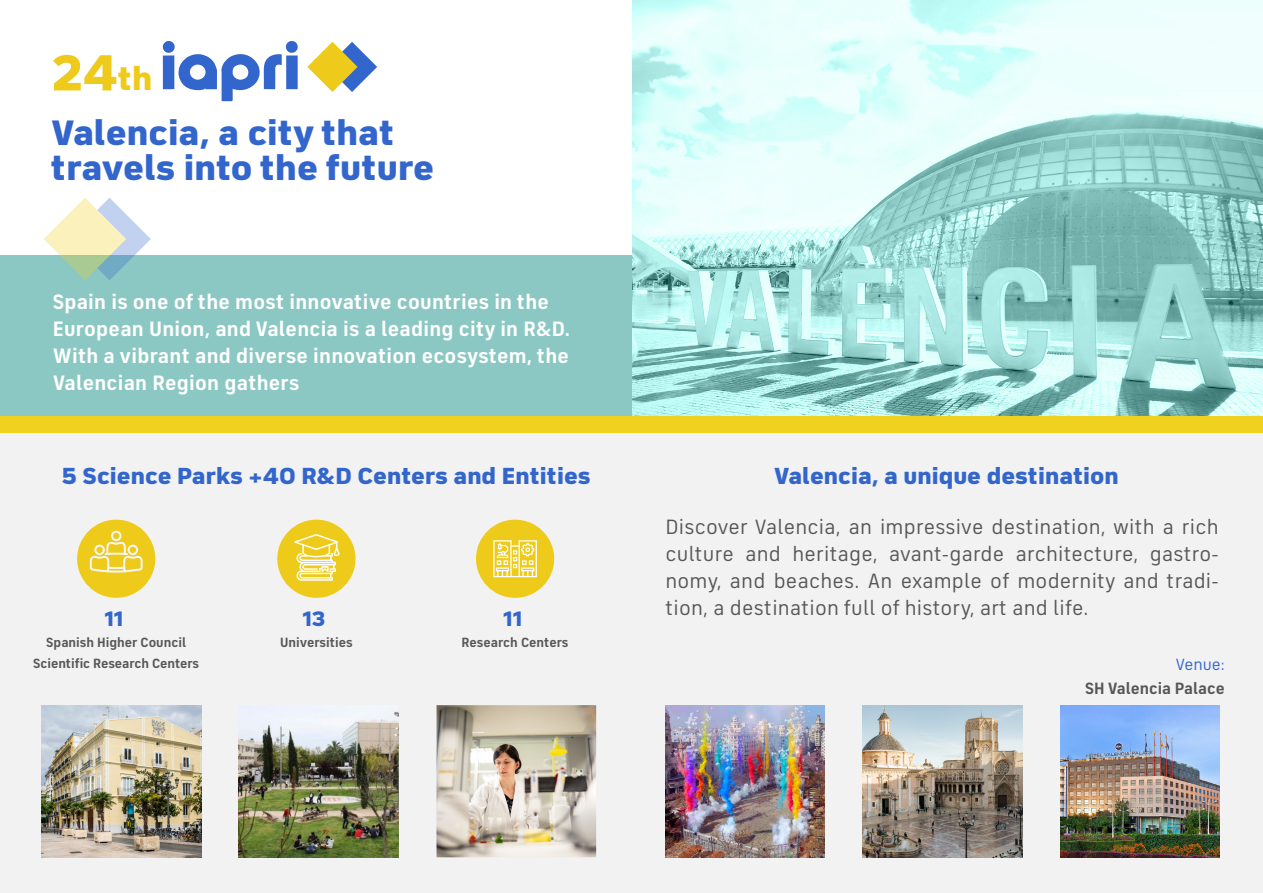
<style>
.page{position:relative;width:1263px;height:893px;background:#fff}
.page>*{position:absolute;margin:0;border:0;box-sizing:border-box;transform-origin:0 0}
.t1{font:900 50.85px "FS Industrie Wd";color:#eeca1a}
.t2{font:900 35.4px/35.4px "FS Industrie Wd";color:#36c}
.t3{font:900 23.4px "FS Industrie Wd";color:#36c}
.t4{font:21px/27px "FS Industrie";letter-spacing:.01em;color:#575756;text-align:justify}
.t5{font:700 21px/27px "FS Industrie";letter-spacing:.01em;color:#fff}
.t6{font:900 21px "FS Industrie Wd";color:#36c}
.t7{font:700 16.5px "FS Industrie";color:#575756}
.t8{font:16.5px "FS Industrie";color:#36c}
.t9{font:700 13.5px/21.1px "FS Industrie";color:#575756;text-align:center}
.s1{font-size:33.15px}
</style>
<div class="page">
<div style="left:0;top:255px;width:1263px;height:400px;background:#8cc8c3"></div>
<svg style="left:633px;top:0;width:630px;height:416px"></svg>
<div style="left:0;top:433px;width:1263px;height:460px;background:#f2f2f2"></div>
<svg style="left:44px;top:198px;width:107px;height:82px"></svg>
<div style="left:0;top:416px;width:1263px;height:17px;background:#f0d11f"></div>
<div style="left:77px;top:520px;width:78px;height:78px;background:#eecb1a;border-radius:50%"></div>
<svg style="left:90px;top:530px;width:53px;height:43px"></svg>
<div style="left:277px;top:520px;width:78px;height:78px;background:#eecb1a;border-radius:50%"></div>
<svg style="left:294px;top:534px;width:46px;height:47px"></svg>
<div style="left:476px;top:520px;width:78px;height:78px;background:#eecb1a;border-radius:50%"></div>
<svg style="left:493px;top:540px;width:44px;height:37px"></svg>
<img style="left:239px;top:705px;width:160px;height:152px">
<img style="left:436px;top:705px;width:160px;height:152px">
<img style="left:41px;top:705px;width:160px;height:152px">
<img style="left:1060px;top:705px;width:160px;height:152px">
<img style="left:665px;top:705px;width:160px;height:152px">
<img style="left:863px;top:705px;width:159px;height:152px">
<svg style="left:307px;top:42px;width:70px;height:50px"></svg>
<svg style="left:162px;top:41px;width:136px;height:60px"></svg>
<h1 class="t1" style="left:51px;top:40px;width:103px">24<span class="s1">th</span></h1>
<h2 class="t2" style="left:51px;top:115px;width:385px">Valencia, a city that travels into the future</h2>
<p class="t5" style="left:53px;top:288px;width:519px">Spain is one of the most innovative countries in the European Union, and Valencia is a leading city in R&amp;D.<br>With a vibrant and diverse innovation ecosystem, the Valencian Region gathers</p>
<p class="t3" style="left:62px;top:461px;width:530px">5 Science Parks +40 R&amp;D Centers and Entities</p>
<p class="t6" style="left:104px;top:605px;width:20px">11</p>
<p class="t9" style="left:33px;top:631px;width:167px">Spanish Higher Council<br>Scientific Research Centers</p>
<p class="t6" style="left:302px;top:605px;width:24px">13</p>
<p class="t9" style="left:280px;top:631px;width:74px">Universities</p>
<p class="t6" style="left:503px;top:605px;width:20px">11</p>
<p class="t9" style="left:462px;top:631px;width:108px">Research Centers</p>
<p class="t3" style="left:774px;top:461px;width:346px">Valencia, a unique destination</p>
<p class="t4" style="left:665px;top:513px;width:555px">Discover Valencia, an impressive destination, with a rich culture and heritage, avant-garde architecture, gastro&shy;nomy, and beaches. An example of modernity and tradi&shy;tion, a destination full of history, art and life.</p>
<p class="t8" style="left:1175px;top:655px;width:51px">Venue:</p>
<p class="t7" style="left:1085px;top:678px;width:141px">SH Valencia Palace</p>
</div>
